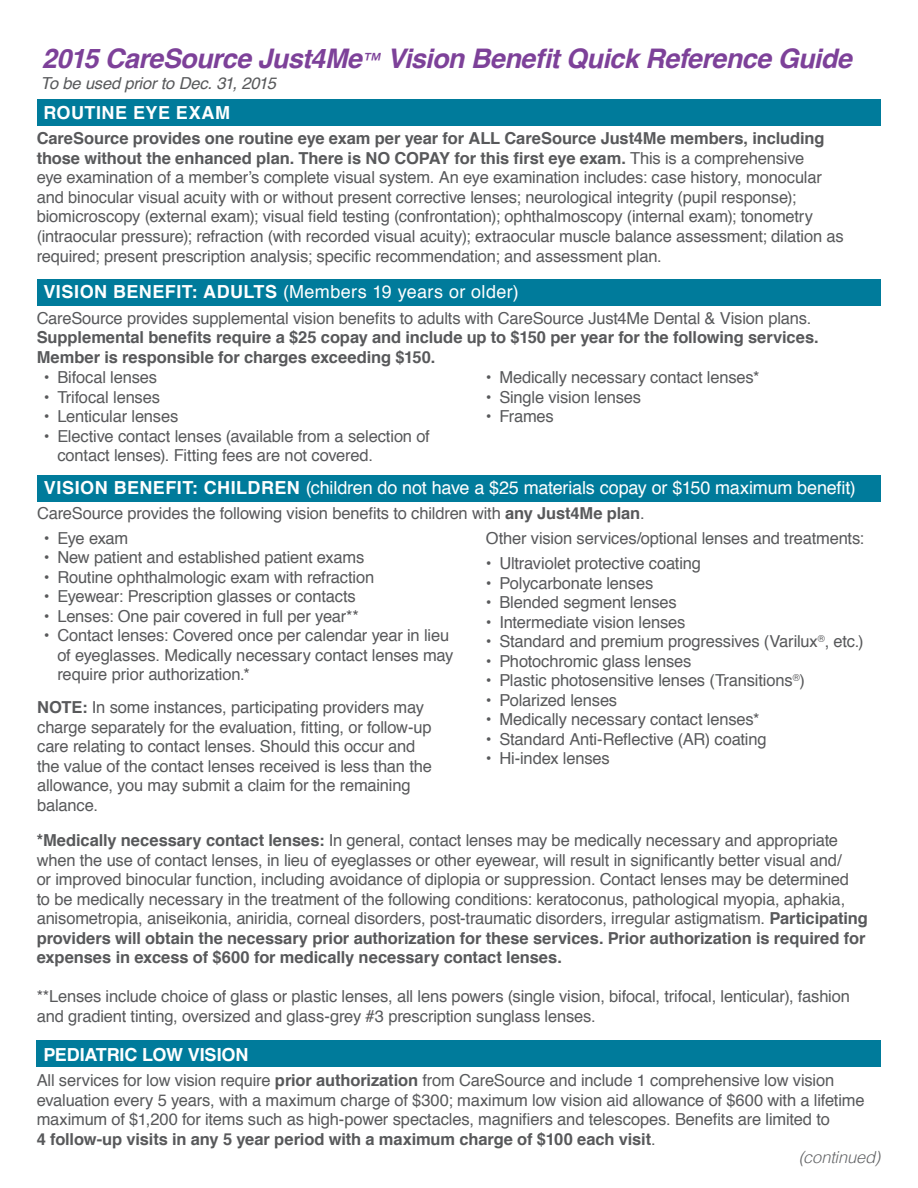
<style>
.page{position:relative;width:918px;height:1188px;background:#fff}
.page>*{position:absolute;margin:0;border:0;box-sizing:border-box;transform-origin:0 0}
.t1{font:italic 700 27px "Helvetica";letter-spacing:-.025em;color:#7d4199}
.t2{font:18px "Helvetica";letter-spacing:-.01em;color:#fff}
.t3{font:18px "Helvetica";letter-spacing:.02em;color:#fff}
.t4{font:700 18px "Helvetica";color:#fff}
.t5{font:700 18px "Helvetica";letter-spacing:.03em;color:#fff}
.t6{font:16.5px/19.5px "Helvetica";letter-spacing:-.01em;color:#58595b}
.t7{font:700 16.5px/19.5px "Helvetica";letter-spacing:-.005em;color:#58595b}
.t8{font:italic 16.5px "Helvetica";letter-spacing:-.01em;color:#58595b}
.t9{font:italic 300 16.5px "Helvetica";letter-spacing:-.005em;color:#636466}
.s1{font-weight:400;font-size:21px}
.s2{font-weight:700}
</style>
<div class="page">
<div style="left:37px;top:99px;width:844px;height:27px;background:#007b9b"></div>
<div style="left:37px;top:279px;width:844px;height:27px;background:#007b9b"></div>
<div style="left:37px;top:475px;width:844px;height:27px;background:#007b9b"></div>
<div style="left:37px;top:1040px;width:844px;height:27px;background:#007b9b"></div>
<h1 class="t1" style="left:42px;top:36px;width:812px">2015 CareSource Just4Me<span class="s1">™</span> Vision Benefit Quick Reference Guide</h1>
<p class="t8" style="left:41px;top:70px;width:237px">To be used prior to Dec. 31, 2015</p>
<p class="t5" style="left:43px;top:98px;width:188px">ROUTINE EYE EXAM</p>
<p class="t6" style="left:37px;top:129px;width:809px"><span class="s2">CareSource provides one routine eye exam per year for ALL CareSource Just4Me members, including those without the enhanced plan. There is NO COPAY for this first eye exam.</span> This is a comprehensive<br>eye examination of a member’s complete visual system. An eye examination includes: case history, monocular and binocular visual acuity with or without present corrective lenses; neurological integrity (pupil response); biomicroscopy (external exam); visual field testing (confrontation); ophthalmoscopy (internal exam); tonometry (intraocular pressure); refraction (with recorded visual acuity); extraocular muscle balance assessment; dilation as required; present prescription analysis; specific recommendation; and assessment plan.</p>
<p class="t3" style="left:43px;top:278px;width:477px"><span class="s2">VISION BENEFIT: ADULTS</span> (Members 19 years or older)</p>
<p class="t6" style="left:37px;top:309px;width:776px">CareSource provides supplemental vision benefits to adults with CareSource Just4Me Dental &amp; Vision plans.</p>
<p class="t7" style="left:37px;top:328px;width:784px">Supplemental benefits require a $25 copay and include up to $150 per year for the following services.<br>Member is responsible for charges exceeding $150.</p>
<p class="t6" style="left:44px;top:368px;width:115px">• Bifocal lenses</p>
<p class="t6" style="left:44px;top:388px;width:118px">• Trifocal lenses</p>
<p class="t6" style="left:44px;top:407px;width:136px">• Lenticular lenses</p>
<p class="t6" style="left:57px;top:427px;width:374px;text-indent:-13px">• Elective contact lenses (available from a selection of contact lenses). Fitting fees are not covered.</p>
<p class="t6" style="left:486px;top:368px;width:275px">• Medically necessary contact lenses*</p>
<p class="t6" style="left:486px;top:388px;width:157px">• Single vision lenses</p>
<p class="t6" style="left:486px;top:407px;width:70px">• Frames</p>
<p class="t2" style="left:44px;top:474px;width:813px"><span class="s2">VISION BENEFIT: CHILDREN</span> (children do not have a $25 materials copay or $150 maximum benefit)</p>
<p class="t6" style="left:37px;top:504px;width:609px">CareSource provides the following vision benefits to children with <span class="s2">any Just4Me plan</span>.</p>
<p class="t6" style="left:44px;top:529px;width:86px">• Eye exam</p>
<p class="t6" style="left:44px;top:548px;width:322px">• New patient and established patient exams</p>
<p class="t6" style="left:44px;top:568px;width:332px">• Routine ophthalmologic exam with refraction</p>
<p class="t6" style="left:44px;top:587px;width:313px">• Eyewear: Prescription glasses or contacts</p>
<p class="t6" style="left:44px;top:607px;width:316px">• Lenses: One pair covered in full per year**</p>
<p class="t6" style="left:57px;top:626px;width:398px;text-indent:-13px">• Contact lenses: Covered once per calendar year in lieu of eyeglasses. Medically necessary contact lenses may require prior authorization.*</p>
<p class="t6" style="left:37px;top:698px;width:396px"><span class="s2">NOTE:</span> In some instances, participating providers may charge separately for the evaluation, fitting, or follow-up care relating to contact lenses. Should this occur and the value of the contact lenses received is less than the allowance, you may submit a claim for the remaining balance.</p>
<p class="t6" style="left:486px;top:529px;width:380px">Other vision services/optional lenses and treatments:</p>
<p class="t6" style="left:486px;top:554px;width:217px">• Ultraviolet protective coating</p>
<p class="t6" style="left:486px;top:574px;width:169px">• Polycarbonate lenses</p>
<p class="t6" style="left:486px;top:593px;width:192px">• Blended segment lenses</p>
<p class="t6" style="left:486px;top:613px;width:201px">• Intermediate vision lenses</p>
<p class="t6" style="left:486px;top:632px;width:379px">• Standard and premium progressives (Varilux<sup>®</sup>, etc.)</p>
<p class="t6" style="left:486px;top:652px;width:207px">• Photochromic glass lenses</p>
<p class="t6" style="left:486px;top:671px;width:321px">• Plastic photosensitive lenses (Transitions<sup>®</sup>)</p>
<p class="t6" style="left:486px;top:691px;width:133px">• Polarized lenses</p>
<p class="t6" style="left:486px;top:710px;width:275px">• Medically necessary contact lenses*</p>
<p class="t6" style="left:486px;top:730px;width:282px">• Standard Anti-Reflective (AR) coating</p>
<p class="t6" style="left:486px;top:749px;width:125px">• Hi-index lenses</p>
<p class="t6" style="left:37px;top:831px;width:833px"><span class="s2">*Medically necessary contact lenses:</span> In general, contact lenses may be medically necessary and appropriate when the use of contact lenses, in lieu of eyeglasses or other eyewear, will result in significantly better visual and/<br>or improved binocular function, including avoidance of diplopia or suppression. Contact lenses may be determined<br>to be medically necessary in the treatment of the following conditions: keratoconus, pathological myopia, aphakia, anisometropia, aniseikonia, aniridia, corneal disorders, post-traumatic disorders, irregular astigmatism. <span class="s2">Participating providers will obtain the necessary prior authorization for these services. Prior authorization is required for expenses in excess of $600 for medically necessary contact lenses.</span></p>
<p class="t6" style="left:37px;top:987px;width:815px">**Lenses include choice of glass or plastic lenses, all lens powers (single vision, bifocal, trifocal, lenticular), fashion and gradient tinting, oversized and glass-grey #3 prescription sunglass lenses.</p>
<p class="t4" style="left:43px;top:1040px;width:207px">PEDIATRIC LOW VISION</p>
<p class="t6" style="left:37px;top:1071px;width:829px">All services for low vision require <span class="s2">prior authorization</span> from CareSource and include 1 comprehensive low vision evaluation every 5 years, with a maximum charge of $300; maximum low vision aid allowance of $600 with a lifetime maximum of $1,200 for items such as high-power spectacles, magnifiers and telescopes. Benefits are limited to<br><span class="s2">4 follow-up visits in any 5 year period with a maximum charge of $100 each visit</span>.</p>
<p class="t9" style="left:799px;top:1145px;width:83px">(continued)</p>
</div>
